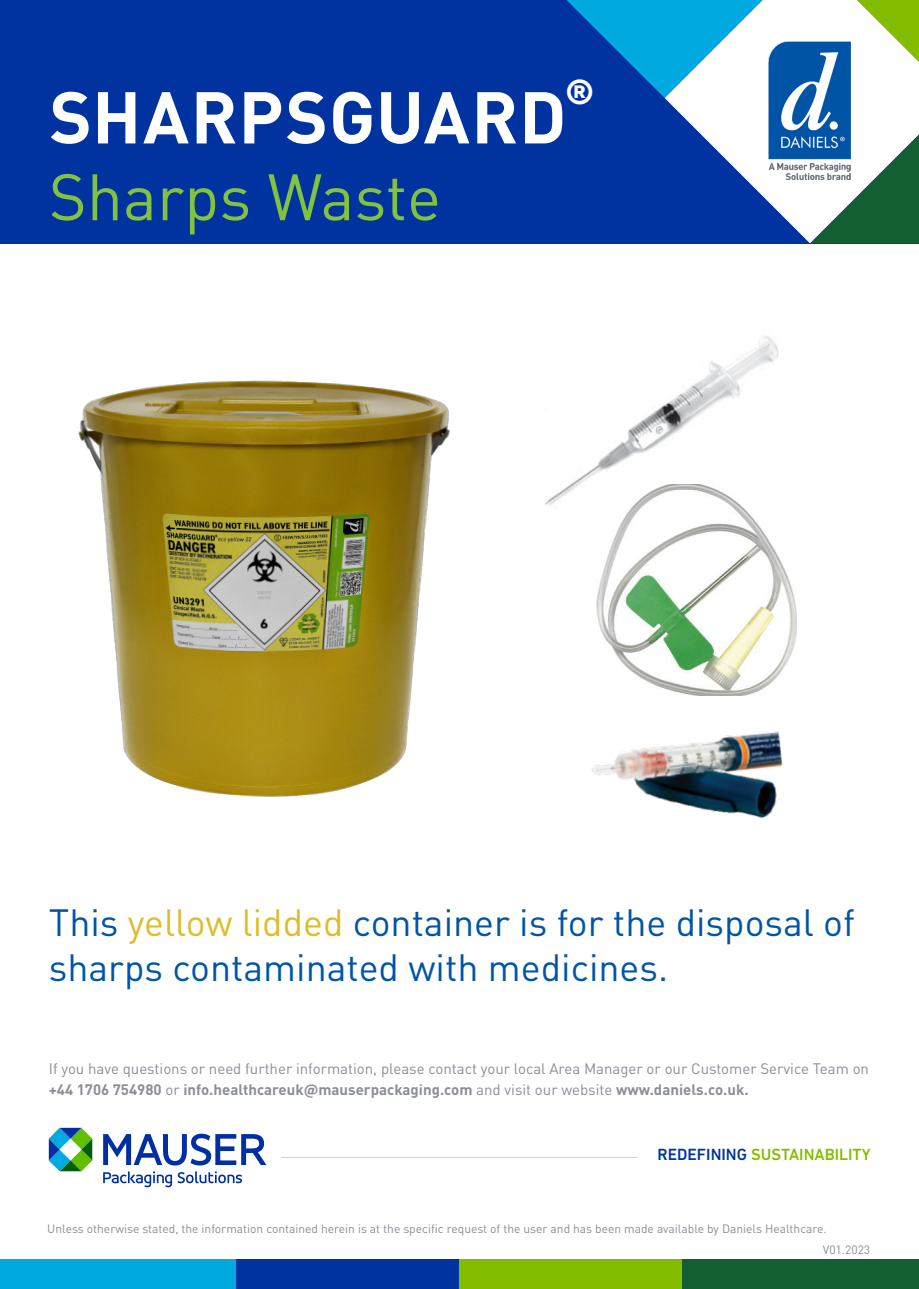
<style>
.page{position:relative;width:919px;height:1289px;background:#fff}
.page>*{position:absolute;margin:0;border:0;box-sizing:border-box;transform-origin:0 0}
.Page_Title_Small{font:700 72px "DIN Pro";letter-spacing:.01em;color:#fff}
.t1{font:64.5px "DIN Pro";color:#81c340}
.t2{font:37.5px/45px "DIN Pro";color:#0154a6}
.Table-H2-Sub{font:500 16.5px "DIN Next LT Pro";color:#84bd00}
.t3{font:15px/21px "DIN Pro";color:#8c8e96}
.t4{font:12px "DIN Pro";color:#8c8e96}
.s1{color:#dcbe2c}
.s2{font-weight:700}
.s3{color:#0033a0}
</style>
<div class="page">
<div style="left:0;top:0;width:918px;height:243px;background:#0033a0"></div>
<svg style="left:567px;top:0;width:97px;height:97px"></svg>
<svg style="left:664px;top:0;width:254px;height:243px;fill:#fff"></svg>
<svg style="left:857px;top:0;width:61px;height:62px"></svg>
<svg style="left:810px;top:135px;width:108px;height:108px"></svg>
<svg style="left:103px;top:1133px;width:163px;height:54px"></svg>
<svg style="left:49px;top:1127px;width:43px;height:44px"></svg>
<hr style="left:281px;top:1157px;width:356px;height:1px;background:#ced2d4">
<img style="left:768px;top:41px;width:82px;height:139px">
<img style="left:78px;top:380px;width:372px;height:417px">
<img style="left:545px;top:336px;width:234px;height:169px">
<img style="left:596px;top:484px;width:200px;height:211px">
<img style="left:592px;top:731px;width:191px;height:88px">
<div style="left:0;top:1259px;width:236px;height:29px;background:#00a9e0"></div>
<div style="left:236px;top:1259px;width:223px;height:29px;background:#0033a0"></div>
<div style="left:459px;top:1259px;width:223px;height:29px;background:#84bd00"></div>
<div style="left:682px;top:1259px;width:236px;height:29px;background:#125f31"></div>
<p class="Page_Title_Small" style="left:49px;top:57px;width:545px">SHARPSGUARD<sup>®</sup></p>
<p class="t1" style="left:49px;top:146px;width:394px">Sharps Waste</p>
<p class="t2" style="left:49px;top:896px;width:807px">This <span class="s1">yellow lidded</span> container is for the disposal of sharps contaminated with medicines.</p>
<p class="t3" style="left:49px;top:1056px;width:821px">If you have questions or need further information, please contact your local Area Manager or our Customer Service Team on <span class="s2">+44 1706 754980</span> or <span class="s2">info.healthcareuk@mauserpackaging.com</span> and visit our website <span class="s2">www.daniels.co.uk.</span></p>
<p class="Table-H2-Sub" style="left:657px;top:1145px;width:214px"><span class="s3">REDEFINING</span> SUSTAINABILITY</p>
<p class="t4" style="left:47px;top:1219px;width:780px">Unless otherwise stated, the information contained herein is at the specific request of the user and has been made available by Daniels Healthcare.</p>
<p class="t4" style="left:822px;top:1240px;width:49px">V01.2023</p>
</div>
